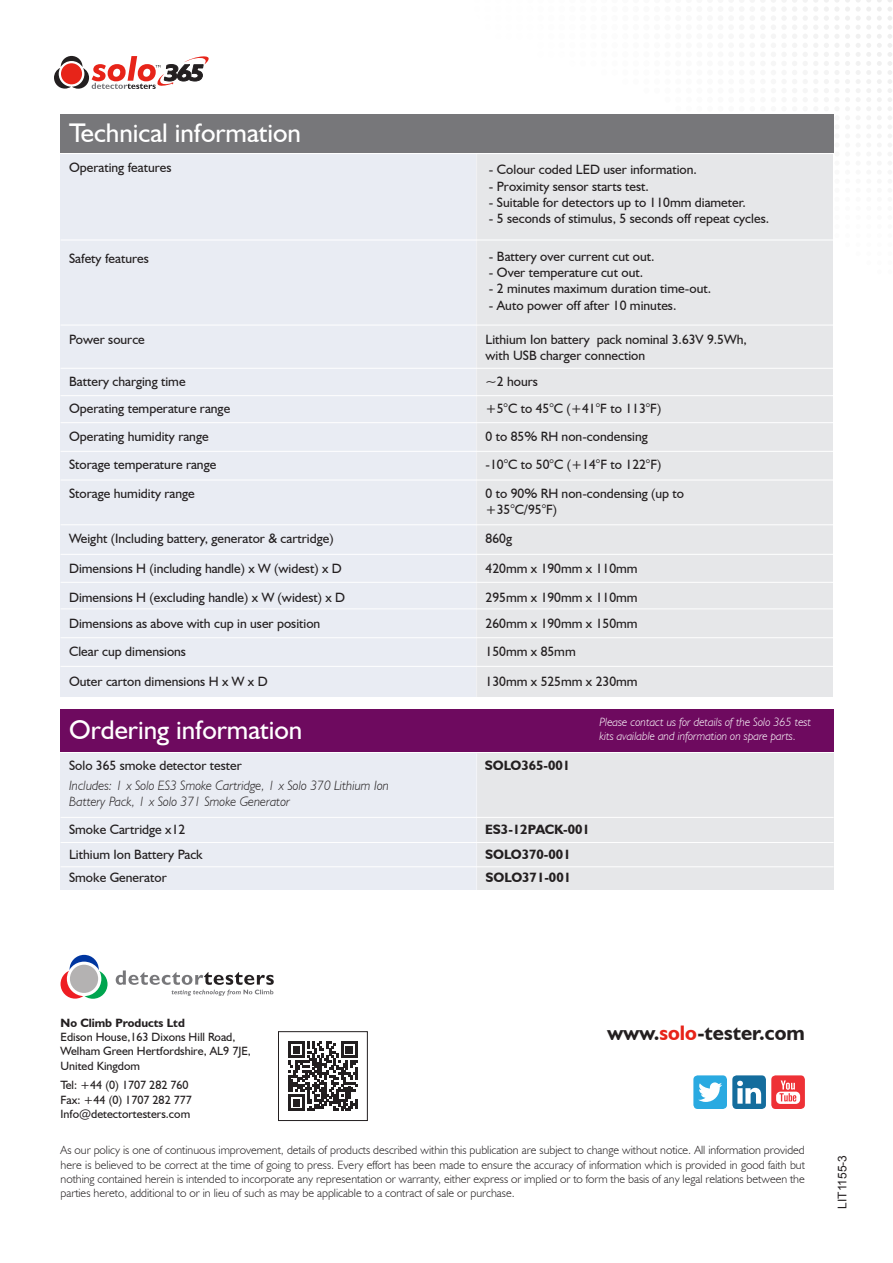
<style>
.page{position:relative;width:893px;height:1263px;background:#fff}
.page>*{position:absolute;margin:0;border:0;box-sizing:border-box;transform-origin:0 0}
.t1{font:27px "Humanist 521 BT";color:#fff}
.t2{font:700 21px "Humanist 521 BT";color:#231f20}
.t3{font:13.5px "Humanist 521 BT";color:#231f20}
.t4{font:italic 300 13.5px/16.2px "Humanist 521 BT";color:#231f20}
.t5{font:700 13.5px "Humanist 521 BT";color:#231f20}
.t6{font:300 12px/14.4px "Humanist 521 BT";color:#231f20;text-align:justify}
.t7{font:12px "Humanist 521 BT";color:#231f20}
.t8{font:italic 300 12px "Humanist 521 BT";color:#fff}
.t9{font:700 12px "Humanist 521 BT";color:#231f20}
.t10{font:12px "Arial";color:#231f20}
.s1{color:#e72419}
</style>
<div class="page">
<svg style="left:452px;top:0;width:366px;height:115px"></svg>
<svg style="left:824px;top:0;width:15px;height:115px"></svg>
<svg style="left:845px;top:0;width:5px;height:110px"></svg>
<svg style="left:856px;top:0;width:15px;height:129px"></svg>
<svg style="left:877px;top:0;width:15px;height:147px"></svg>
<div style="left:61px;top:154px;width:416px;height:543px;background:#e9ecf3"></div>
<div style="left:61px;top:753px;width:416px;height:137px;background:#e9ecf3"></div>
<div style="left:61px;top:115px;width:773px;height:38px;background:#77777a"></div>
<div style="left:61px;top:709px;width:773px;height:43px;background:#6e0a5f"></div>
<div style="left:476px;top:154px;width:357px;height:543px;background:#e6e7e9"></div>
<div style="left:477px;top:753px;width:357px;height:137px;background:#e6e7e9"></div>
<svg style="left:54px;top:56px;width:155px;height:33px"></svg>
<hr style="left:61px;top:240px;width:773px;height:1px;background:#fff">
<hr style="left:61px;top:368px;width:773px;height:1px;background:#fff">
<hr style="left:61px;top:395px;width:773px;height:1px;background:#fff">
<hr style="left:61px;top:422px;width:773px;height:1px;background:#fff">
<hr style="left:61px;top:451px;width:773px;height:1px;background:#fff">
<hr style="left:61px;top:480px;width:773px;height:1px;background:#fff">
<hr style="left:61px;top:524px;width:773px;height:1px;background:#fff">
<hr style="left:61px;top:554px;width:773px;height:1px;background:#fff">
<hr style="left:61px;top:582px;width:773px;height:1px;background:#fff">
<hr style="left:61px;top:608px;width:773px;height:1px;background:#fff">
<hr style="left:61px;top:637px;width:773px;height:1px;background:#fff">
<hr style="left:61px;top:666px;width:773px;height:1px;background:#fff">
<hr style="left:61px;top:817px;width:773px;height:1px;background:#fff">
<hr style="left:61px;top:842px;width:773px;height:1px;background:#fff">
<hr style="left:61px;top:866px;width:773px;height:1px;background:#fff">
<hr style="left:476px;top:154px;width:1px;height:543px;background:#fff">
<hr style="left:476px;top:753px;width:1px;height:137px;background:#fff">
<svg style="left:70px;top:955px;width:29px;height:29px"></svg>
<div style="left:61px;top:969px;width:29px;height:29px;background:#ee1d23;border-radius:50%"></div>
<svg style="left:78px;top:969px;width:30px;height:30px"></svg>
<svg style="left:67px;top:962px;width:34px;height:34px"></svg>
<div style="left:70px;top:965px;width:28px;height:28px;background:#b4b2b2;border-radius:50%"></div>
<svg style="left:116px;top:970px;width:158px;height:26px"></svg>
<svg style="left:693px;top:1075px;width:112px;height:34px"></svg>
<hr style="left:61px;top:325px;width:773px;height:1px;background:#fff">
<svg style="left:288px;top:1041px;width:70px;height:70px"></svg>
<div style="left:278px;top:1031px;width:90px;height:90px;border:1px solid #231f20"></div>
<p class="t1" style="left:69px;top:117px;width:233px">Technical information</p>
<p class="t3" style="left:69px;top:159px;width:104px">Operating features</p>
<p class="t3" style="left:489px;top:162px;width:209px">- Colour coded LED user information.</p>
<p class="t3" style="left:489px;top:178px;width:161px">- Proximity sensor starts test.</p>
<p class="t3" style="left:489px;top:194px;width:258px">- Suitable for detectors up to 110mm diameter.</p>
<p class="t3" style="left:489px;top:210px;width:282px">- 5 seconds of stimulus, 5 seconds off repeat cycles.</p>
<p class="t3" style="left:69px;top:250px;width:81px">Safety features</p>
<p class="t3" style="left:489px;top:248px;width:167px">- Battery over current cut out.</p>
<p class="t3" style="left:489px;top:264px;width:156px">- Over temperature cut out.</p>
<p class="t3" style="left:489px;top:281px;width:224px">- 2 minutes maximum duration time-out.</p>
<p class="t3" style="left:489px;top:297px;width:189px">- Auto power off after 10 minutes.</p>
<p class="t3" style="left:69px;top:331px;width:77px">Power source</p>
<p class="t3" style="left:69px;top:373px;width:118px">Battery charging time</p>
<p class="t3" style="left:69px;top:400px;width:163px">Operating temperature range</p>
<p class="t3" style="left:69px;top:428px;width:141px">Operating humidity range</p>
<p class="t3" style="left:69px;top:456px;width:149px">Storage temperature range</p>
<p class="t3" style="left:485px;top:331px;width:263px">Lithium Ion battery pack nominal 3.63V 9.5Wh,</p>
<p class="t3" style="left:485px;top:347px;width:161px">with USB charger connection</p>
<p class="t3" style="left:485px;top:400px;width:177px">+5°C to 45°C (+41°F to 113°F)</p>
<p class="t3" style="left:485px;top:428px;width:164px">0 to 85% RH non-condensing</p>
<p class="t3" style="left:485px;top:456px;width:177px">-10°C to 50°C (+14°F to 122°F)</p>
<p class="t3" style="left:485px;top:373px;width:54px">~2 hours</p>
<p class="t3" style="left:69px;top:485px;width:127px">Storage humidity range</p>
<p class="t3" style="left:485px;top:485px;width:200px">0 to 90% RH non-condensing (up to</p>
<p class="t3" style="left:485px;top:501px;width:73px">+35°C/95°F)</p>
<p class="t3" style="left:69px;top:530px;width:266px">Weight (Including battery, generator &amp; cartridge)</p>
<p class="t3" style="left:69px;top:560px;width:274px">Dimensions H (including handle) x W (widest) x D</p>
<p class="t3" style="left:485px;top:530px;width:28px">860g</p>
<p class="t3" style="left:485px;top:560px;width:154px">420mm x 190mm x 110mm</p>
<p class="t3" style="left:69px;top:589px;width:278px">Dimensions H (excluding handle) x W (widest) x D</p>
<p class="t3" style="left:485px;top:589px;width:154px">295mm x 190mm x 110mm</p>
<p class="t3" style="left:69px;top:615px;width:253px">Dimensions as above with cup in user position</p>
<p class="t3" style="left:485px;top:615px;width:154px">260mm x 190mm x 150mm</p>
<p class="t3" style="left:69px;top:643px;width:119px">Clear cup dimensions</p>
<p class="t3" style="left:485px;top:643px;width:92px">150mm x 85mm</p>
<p class="t3" style="left:69px;top:673px;width:200px">Outer carton dimensions H x W x D</p>
<p class="t3" style="left:485px;top:673px;width:154px">130mm x 525mm x 230mm</p>
<p class="t1" style="left:69px;top:713px;width:235px">Ordering information</p>
<p class="t8" style="left:599px;top:715px;width:213px">Please contact us for details of the Solo 365 test</p>
<p class="t8" style="left:599px;top:728px;width:198px">kits available and information on spare parts.</p>
<p class="t3" style="left:69px;top:757px;width:174px">Solo 365 smoke detector tester</p>
<p class="t4" style="left:69px;top:777px;width:321px">Includes: 1 x Solo ES3 Smoke Cartridge, 1 x Solo 370 Lithium Ion<br>Battery Pack, 1 x Solo 371 Smoke Generator</p>
<p class="t5" style="left:485px;top:757px;width:87px">SOLO365-001</p>
<p class="t3" style="left:69px;top:821px;width:118px">Smoke Cartridge x12</p>
<p class="t5" style="left:485px;top:821px;width:106px">ES3-12PACK-001</p>
<p class="t3" style="left:69px;top:846px;width:135px">Lithium Ion Battery Pack</p>
<p class="t5" style="left:485px;top:846px;width:87px">SOLO370-001</p>
<p class="t3" style="left:69px;top:869px;width:99px">Smoke Generator</p>
<p class="t5" style="left:485px;top:869px;width:87px">SOLO371-001</p>
<p class="t9" style="left:61px;top:1015px;width:126px">No Climb Products Ltd</p>
<p class="t7" style="left:61px;top:1029px;width:176px">Edison House,163 Dixons Hill Road,</p>
<p class="t7" style="left:61px;top:1044px;width:192px">Welham Green Hertfordshire, AL9 7JE,</p>
<p class="t7" style="left:61px;top:1058px;width:81px">United Kingdom</p>
<p class="t7" style="left:61px;top:1078px;width:130px">Tel: +44 (0) 1707 282 760</p>
<p class="t7" style="left:61px;top:1092px;width:133px">Fax: +44 (0) 1707 282 777</p>
<p class="t7" style="left:61px;top:1106px;width:131px">Info@detectortesters.com</p>
<p class="t2" style="left:608px;top:1019px;width:199px">www.<span class="s1">solo</span>-tester.com</p>
<p class="t6" style="left:61px;top:1142px;width:746px">As our policy is one of continuous improvement, details of products described within this publication are subject to change without notice. All information provided here is believed to be correct at the time of going to press. Every effort has been made to ensure the accuracy of information which is provided in good faith but nothing contained herein is intended to incorporate any representation or warranty, either express or implied or to form the basis of any legal relations between the parties hereto, additional to or in lieu of such as may be applicable to a contract of sale or purchase.</p>
<p class="t10" style="left:834px;top:1209px;width:55px;rotate:-90deg">LIT1155-3</p>
</div>
